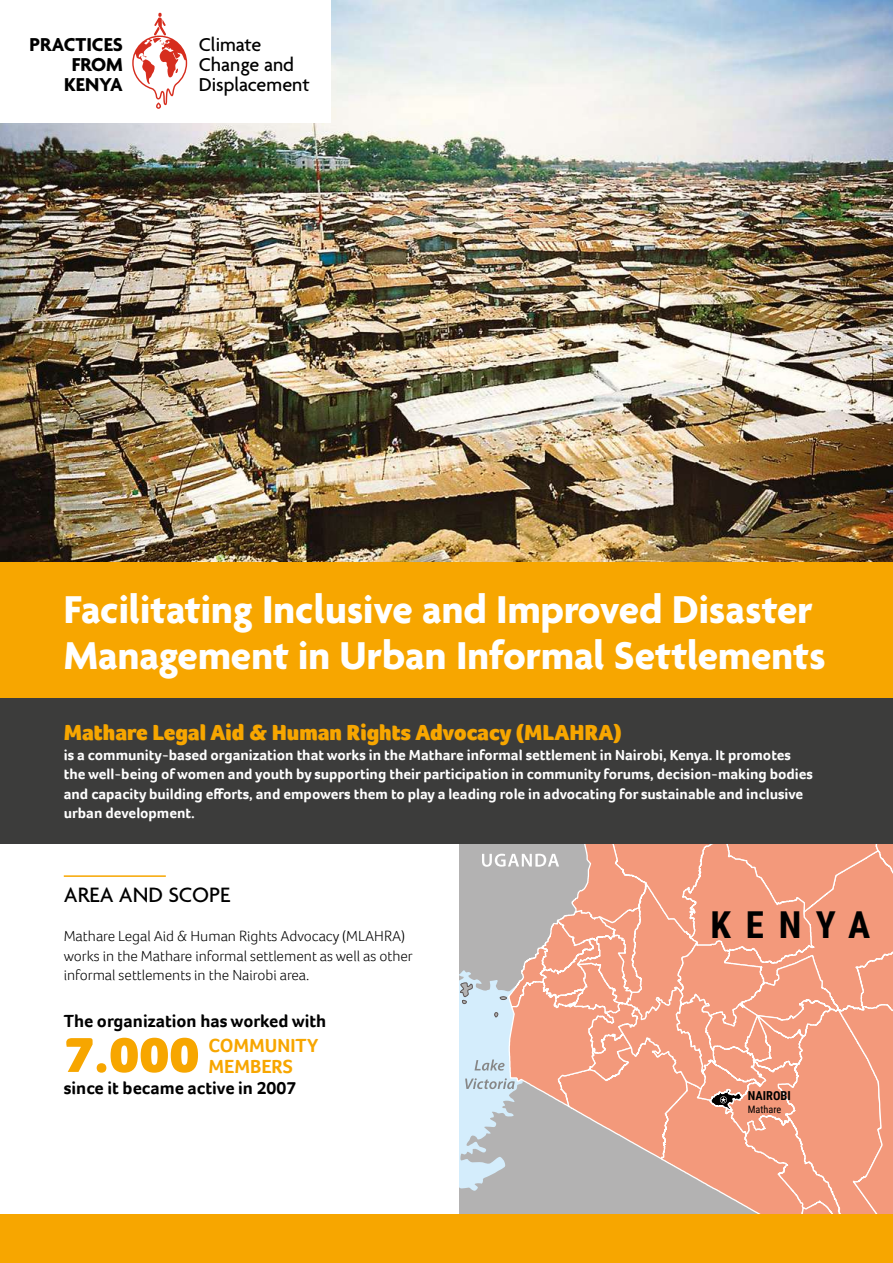
<style>
.page{position:relative;width:893px;height:1263px;background:#fff}
.page>*{position:absolute;margin:0;border:0;box-sizing:border-box;transform-origin:0 0}
.t1{font:900 51px "Foco";color:#f7a600}
.t2{font:700 42px/46.5px "Agenda";color:#fff}
.t3{font:700 37.05px "Roboto Condensed";letter-spacing:.395em;color:#000}
.t4{font:900 22.5px "Foco";color:#f7a600}
.t5{font:500 22.5px "Agenda";color:#000}
.t6{font:500 20.25px/20.2px "Agenda";color:#000}
.t7{font:700 20.25px/20.2px "Agenda";color:#000;text-align:right}
.t8{font:700 19.5px/21px "Foco";color:#f7a600}
.t9{font:700 18px "Foco";color:#000}
.t10{font:700 15px/19.5px "Foco";color:#fff}
.t11{font:300 15px/19.5px "Foco";color:#000}
.t12{font:700 12.3px "Roboto Condensed";color:#000}
.t13{font:10.2px "Roboto Condensed";color:#000}
</style>
<div class="page">
<img style="left:1px;top:0;width:892px;height:563px">
<hr style="left:64px;top:875px;width:102px;height:2px;background:#f7a600">
<svg style="left:459px;top:844px;width:434px;height:370px;background:#e3a894"></svg>
<div style="left:0;top:1214px;width:893px;height:49px;background:#f7a600"></div>
<div style="left:1px;top:0;width:330px;height:122px;background:#fff"></div>
<svg style="left:132px;top:12px;width:55px;height:97px"></svg>
<div style="left:0;top:563px;width:893px;height:136px;background:#f7a600"></div>
<div style="left:0;top:699px;width:893px;height:145px;background:#3c3c3b"></div>
<h3 class="t7" style="left:30px;top:35px;width:95px">PRACTICES<br>FROM<br>KENYA</h3>
<h3 class="t6" style="left:199px;top:35px;width:112px">Climate<br>Change and<br>Displacement</h3>
<h2 class="t2" style="left:64px;top:588px;width:763px">Facilitating Inclusive and Improved Disaster<br>Management in Urban Informal Settlements</h2>
<h3 class="t4" style="left:64px;top:718px;width:560px">Mathare Legal Aid &amp; Human Rights Advocacy (MLAHRA)</h3>
<p class="t10" style="left:64px;top:745px;width:751px">is a community-based organization that works in the Mathare informal settlement in Nairobi, Kenya. It promotes the well-being of women and youth by supporting their participation in community forums, decision-making bodies and capacity building efforts, and empowers them to play a leading role in advocating for sustainable and inclusive urban development.</p>
<h3 class="t5" style="left:64px;top:883px;width:168px">AREA AND SCOPE</h3>
<p class="t11" style="left:64px;top:926px;width:351px">Mathare Legal Aid &amp; Human Rights Advocacy (MLAHRA) works in the Mathare informal settlement as well as other informal settlements in the Nairobi area.</p>
<p class="t9" style="left:64px;top:1009px;width:264px">The organization has worked with</p>
<h1 class="t1" style="left:64px;top:1021px;width:137px">7.000</h1>
<h3 class="t8" style="left:208px;top:1035px;width:111px">COMMUNITY<br>MEMBERS</h3>
<p class="t9" style="left:64px;top:1076px;width:234px">since it became active in 2007</p>
<h3 class="t3" style="left:711px;top:898px;width:161px">KENYA</h3>
<p class="t12" style="left:748px;top:1087px;width:44px">NAIROBI</p>
<p class="t13" style="left:748px;top:1102px;width:35px">Mathare</p>
</div>
